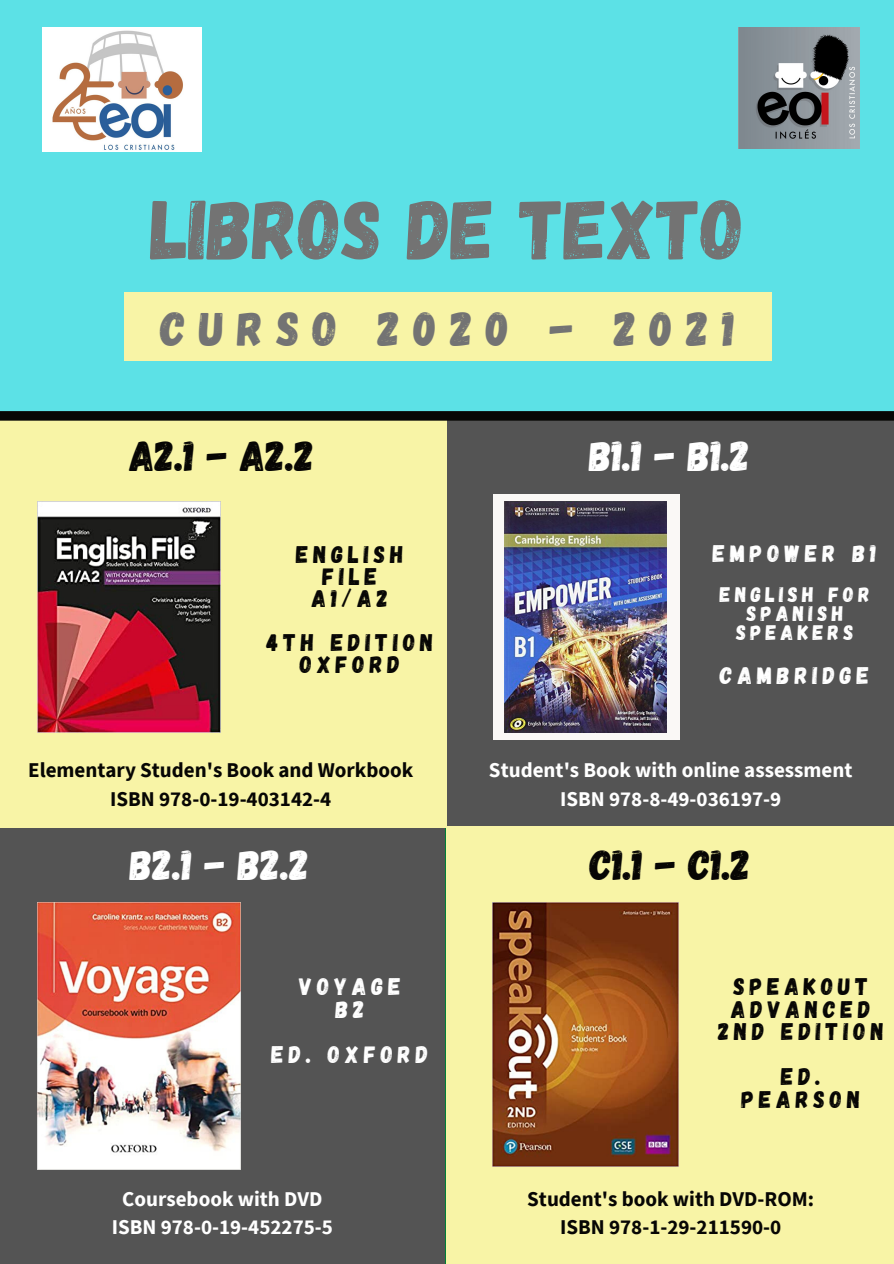
<style>
.page{position:relative;width:894px;height:1264px;background:#fff}
.page>*{position:absolute;margin:0;border:0;box-sizing:border-box;transform-origin:0 0}
.t1{font:84px "Gagalin";color:#737373}
.t2{font:48px "Gagalin";letter-spacing:.27em;color:#737373}
.t3{font:42px "Gagalin";color:#070604}
.t4{font:42px "Gagalin";color:#fff}
.t5{font:24px/22px "Gagalin";letter-spacing:.2em;color:#070604;text-align:center}
.t6{font:24px/22.5px "Gagalin";letter-spacing:.2em;color:#fff;text-align:center}
.t7{font:700 21px/28.2px "Source Sans Pro";color:#070604;text-align:center}
.t8{font:700 21px/28.2px "Source Sans Pro";color:#fff;text-align:center}
.t9{font:21px/19.2px "Gagalin";letter-spacing:.2em;color:#fff;text-align:center}
</style>
<div class="page">
<div style="left:446px;top:414px;width:447px;height:413px;background:#545454"></div>
<div style="left:0;top:827px;width:445px;height:436px;background:#545454"></div>
<div style="left:0;top:415px;width:447px;height:412px;background:#f8f4a6"></div>
<div style="left:446px;top:826px;width:447px;height:437px;background:#f8f4a6"></div>
<div style="left:0;top:0;width:892px;height:416px;background:#5ce1e6"></div>
<div style="left:124px;top:292px;width:647px;height:69px;background:#f8f4a6"></div>
<svg style="left:0;top:411px;width:893px;height:9px;background:#080806"></svg>
<img style="left:37px;top:501px;width:184px;height:231px">
<div style="left:492px;top:494px;width:187px;height:246px;background:#faf8f6"></div>
<img style="left:504px;top:501px;width:162px;height:231px">
<img style="left:37px;top:902px;width:203px;height:267px">
<img style="left:492px;top:902px;width:186px;height:264px">
<img style="left:738px;top:27px;width:121px;height:122px">
<img style="left:42px;top:27px;width:159px;height:124px">
<h1 class="t1" style="left:151px;top:175px;width:595px">LIBROS DE TEXTO</h1>
<h2 class="t2" style="left:160px;top:298px;width:575px">CURSO 2020 - 2021</h2>
<h3 class="t3" style="left:129px;top:428px;width:186px">A2.1 - A2.2</h3>
<h3 class="t4" style="left:589px;top:428px;width:162px">B1.1 - B1.2</h3>
<p class="t5" style="left:296px;top:542px;width:109px">ENGLISH<br>FILE<br>A1/A2</p>
<p class="t5" style="left:266px;top:630px;width:168px">4TH EDITION<br>OXFORD</p>
<p class="t6" style="left:712px;top:541px;width:165px">EMPOWER B1</p>
<p class="t9" style="left:719px;top:583px;width:151px">ENGLISH FOR<br>SPANISH<br>SPEAKERS</p>
<p class="t6" style="left:719px;top:663px;width:151px">CAMBRIDGE</p>
<p class="t7" style="left:28px;top:755px;width:386px">Elementary Studen's Book and Workbook<br>ISBN 978-0-19-403142-4</p>
<p class="t8" style="left:489px;top:755px;width:365px">Student's Book with online assessment<br>ISBN 978-8-49-036197-9</p>
<h3 class="t4" style="left:130px;top:838px;width:181px">B2.1 - B2.2</h3>
<h3 class="t3" style="left:589px;top:838px;width:162px">C1.1 - C1.2</h3>
<p class="t6" style="left:299px;top:974px;width:103px">VOYAGE<br>B2</p>
<p class="t6" style="left:271px;top:1041px;width:158px">ED. OXFORD</p>
<p class="t5" style="left:717px;top:974px;width:167px;line-height:22.5px">SPEAKOUT<br>ADVANCED<br>2ND EDITION</p>
<p class="t5" style="left:741px;top:1064px;width:120px;line-height:22.5px">ED.<br>PEARSON</p>
<p class="t8" style="left:112px;top:1184px;width:222px">Coursebook with DVD<br>ISBN 978-0-19-452275-5</p>
<p class="t7" style="left:527px;top:1184px;width:288px">Student's book with DVD-ROM:<br>ISBN 978-1-29-211590-0</p>
</div>
